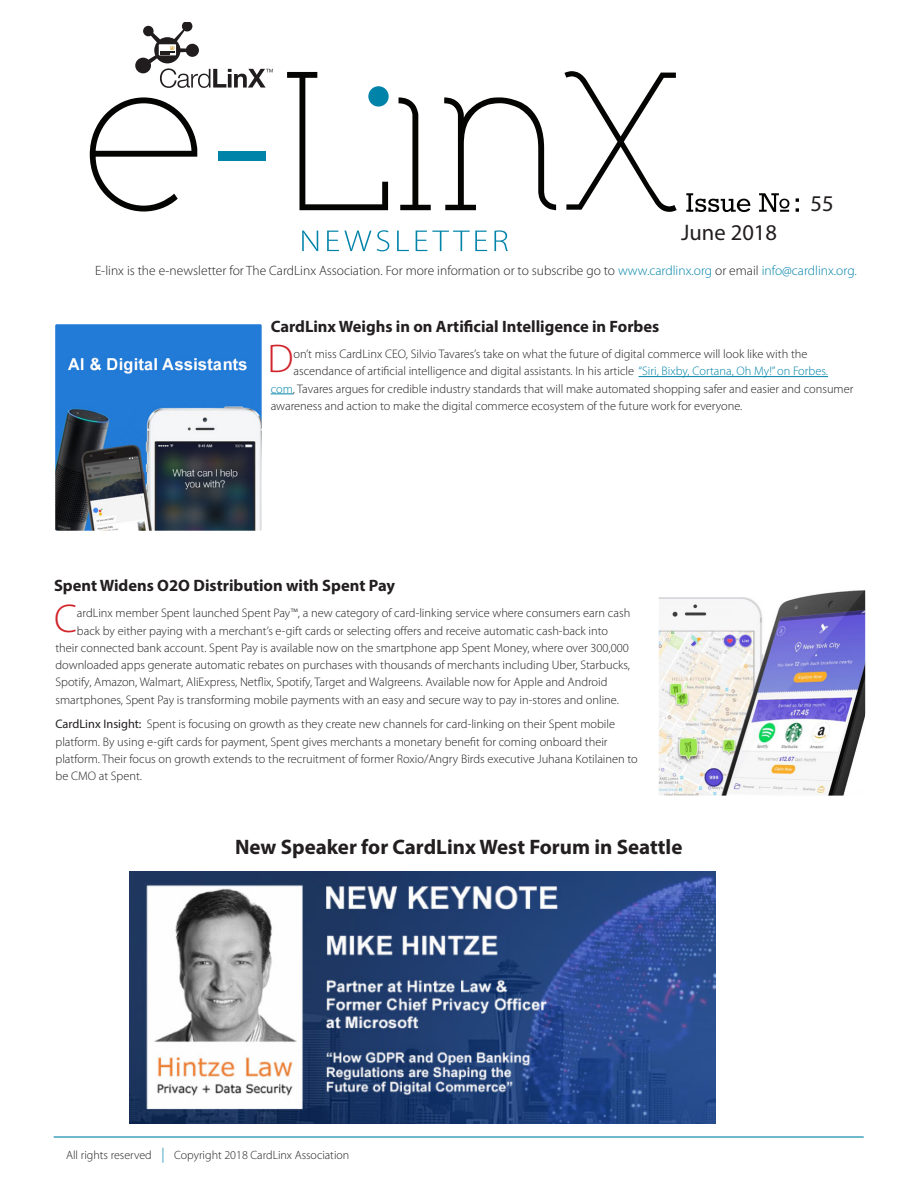
<style>
.page{position:relative;width:918px;height:1188px;background:#fff}
.page>*{position:absolute;margin:0;border:0;box-sizing:border-box;transform-origin:0 0}
.t1{font:300 40.2px "Myriad Pro";color:#d1232a}
.t2{font:22.5px "Myriad Pro";letter-spacing:.005em;color:#211d1e}
.t3{font:700 21px "Myriad Pro";color:#231f20}
.t4{font:700 16.5px "Myriad Pro";color:#231f20}
.t5{font:300 13.5px "Myriad Pro";color:#231f20}
.t6{font:300 12.3px/17.2px "Myriad Pro";color:#231f20}
.t7{font:300 12px "Myriad Pro";color:#231f20}
.s1{color:#0083a9}
.s2{font-weight:400}
.s3{font-size:15px;color:#0083a9}
</style>
<div class="page">
<hr style="left:54px;top:1136px;width:810px;height:2px;background:#0083a9">
<svg style="left:90px;top:97px;width:107px;height:115px"></svg>
<svg style="left:287px;top:72px;width:101px;height:138px"></svg>
<svg style="left:399px;top:97px;width:32px;height:113px"></svg>
<svg style="left:444px;top:97px;width:112px;height:113px"></svg>
<svg style="left:564px;top:71px;width:113px;height:141px"></svg>
<div style="left:368px;top:86px;width:21px;height:21px;background:#0083a9;border-radius:50%"></div>
<svg style="left:135px;top:23px;width:138px;height:65px"></svg>
<div style="left:218px;top:151px;width:48px;height:10px;background:#0083a9"></div>
<svg style="left:302px;top:231px;width:16px;height:20px"></svg>
<svg style="left:327px;top:230px;width:62px;height:21px"></svg>
<svg style="left:397px;top:231px;width:12px;height:20px"></svg>
<svg style="left:416px;top:231px;width:71px;height:20px"></svg>
<svg style="left:494px;top:230px;width:14px;height:21px"></svg>
<svg style="left:686px;top:193px;width:64px;height:19px"></svg>
<svg style="left:759px;top:193px;width:30px;height:19px"></svg>
<svg style="left:796px;top:208px;width:3px;height:4px"></svg>
<svg style="left:796px;top:198px;width:3px;height:4px"></svg>
<hr style="left:639px;top:376px;width:189px;height:1px;background:#0083a9">
<svg style="left:271px;top:394px;width:22px;height:1px"></svg>
<img style="left:55px;top:324px;width:207px;height:207px">
<img style="left:659px;top:590px;width:206px;height:206px">
<img style="left:130px;top:871px;width:586px;height:252px">
<h2 class="t2" style="left:681px;top:219px;width:98px">June 2018</h2>
<h2 class="t2" style="left:810px;top:190px;width:25px">55</h2>
<p class="t5" style="left:95px;top:263px;width:763px">E-linx is the e-newsletter for The CardLinx Association. For more information or to subscribe go to <span class="s1">www.cardlinx.org</span> or email <span class="s1">info@cardlinx.org.</span></p>
<h3 class="t4" style="left:271px;top:316px;width:390px">CardLinx Weighs in on Artificial Intelligence in Forbes</h3>
<h1 class="t1" style="left:267px;top:335px;width:28px">D</h1>
<p class="t6" style="left:293px;top:345px;width:515px">on’t miss CardLinx CEO, Silvio Tavares’s take on what the future of digital commerce will look like with the</p>
<p class="t6" style="left:293px;top:363px;width:536px">ascendance of artificial intelligence and digital assistants. In his article <span class="s1">“Siri, Bixby, Cortana, Oh My!” on Forbes.</span></p>
<p class="t6" style="left:271px;top:380px;width:584px"><span class="s1">com</span>, Tavares argues for credible industry standards that will make automated shopping safer and easier and consumer</p>
<p class="t6" style="left:271px;top:397px;width:473px">awareness and action to make the digital commerce ecosystem of the future work for everyone.</p>
<h3 class="t4" style="left:54px;top:575px;width:343px">Spent Widens O2O Distribution with Spent Pay</h3>
<h1 class="t1" style="left:54px;top:594px;width:24px">C</h1>
<p class="t6" style="left:77px;top:604px;width:555px">ardLinx member Spent launched Spent Pay™, a new category of card-linking service where consumers earn cash</p>
<p class="t6" style="left:77px;top:622px;width:533px">back by either paying with a merchant’s e-gift cards or selecting offers and receive automatic cash-back into</p>
<p class="t6" style="left:56px;top:639px;width:575px">their connected bank account. Spent Pay is available now on the smartphone app Spent Money, where over 300,000</p>
<p class="t6" style="left:56px;top:656px;width:576px">downloaded apps generate automatic rebates on purchases with thousands of merchants including Uber, Starbucks,</p>
<p class="t6" style="left:56px;top:673px;width:554px">Spotify, Amazon, Walmart, AliExpress, Netflix, Spotify, Target and Walgreens. Available now for Apple and Android</p>
<p class="t6" style="left:56px;top:691px;width:565px">smartphones, Spent Pay is transforming mobile payments with an easy and secure way to pay in-stores and online.</p>
<p class="t6" style="left:56px;top:715px;width:584px"><span class="s2">CardLinx Insight:</span> Spent is focusing on growth as they create new channels for card-linking on their Spent mobile platform. By using e-gift cards for payment, Spent gives merchants a monetary benefit for coming onboard their platform. Their focus on growth extends to the recruitment of former Roxio/Angry Birds executive Juhana Kotilainen to be CMO at Spent.</p>
<h3 class="t3" style="left:235px;top:833px;width:449px">New Speaker for CardLinx West Forum in Seattle</h3>
<p class="t7" style="left:66px;top:1148px;width:285px">All rights reserved <span class="s3">|</span> Copyright 2018 CardLinx Association</p>
</div>
